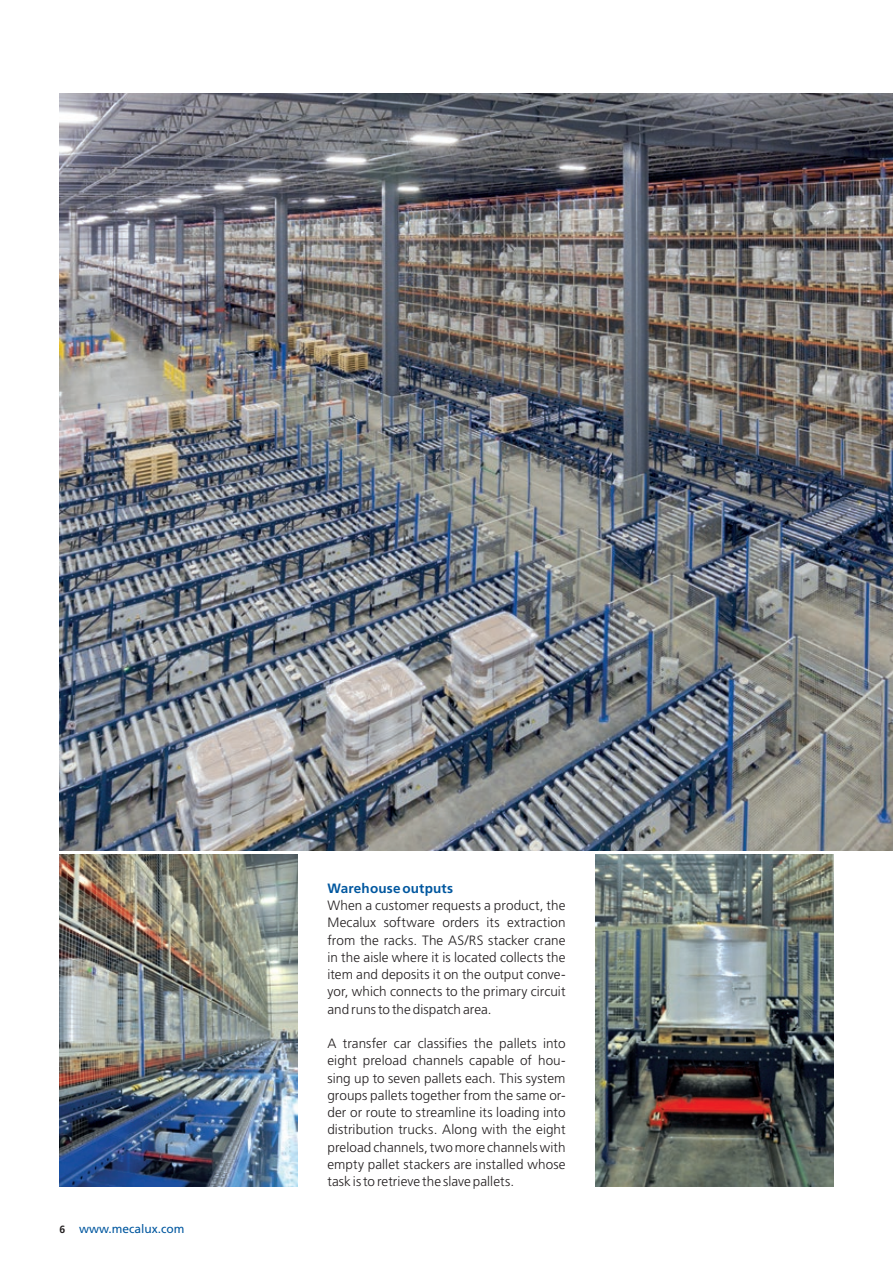
<style>
.page{position:relative;width:893px;height:1263px;background:#fff}
.page>*{position:absolute;margin:0;border:0;box-sizing:border-box;transform-origin:0 0}
.t1{font:300 13.5px/17.2px "Frutiger LT Std";letter-spacing:.005em;color:#231f20;text-align:justify}
.t2{font:700 13.5px "Frutiger LT Std";letter-spacing:.01em;color:#01579f}
.t3{font:12px "Frutiger LT Std";color:#01579f}
.s1{font-weight:700;font-size:10.5px;color:#231f20}
</style>
<div class="page">
<img style="left:595px;top:855px;width:238px;height:331px">
<img style="left:60px;top:855px;width:238px;height:331px">
<img style="left:60px;top:94px;width:833px;height:756px">
<p class="t3" style="left:60px;top:1221px;width:126px"><span class="s1">6</span> www.mecalux.com</p>
<p class="t2" style="left:327px;top:880px;width:127px">Warehouse outputs</p>
<p class="t1" style="left:327px;top:897px;width:240px">When a customer requests a product, the Mecalux software orders its extraction from the racks. The AS/RS stacker crane in the aisle where it is located collects the item and deposits it on the output conve&shy;yor, which connects to the primary circuit and runs to the dispatch area.</p>
<p class="t1" style="left:327px;top:1035px;width:240px">A transfer car classifies the pallets into eight preload channels capable of hou&shy;sing up to seven pallets each. This system groups pallets together from the same or&shy;der or route to streamline its loading into distribution trucks. Along with the eight preload channels, two more channels with empty pallet stackers are installed whose task is to retrieve the slave pallets.</p>
</div>
